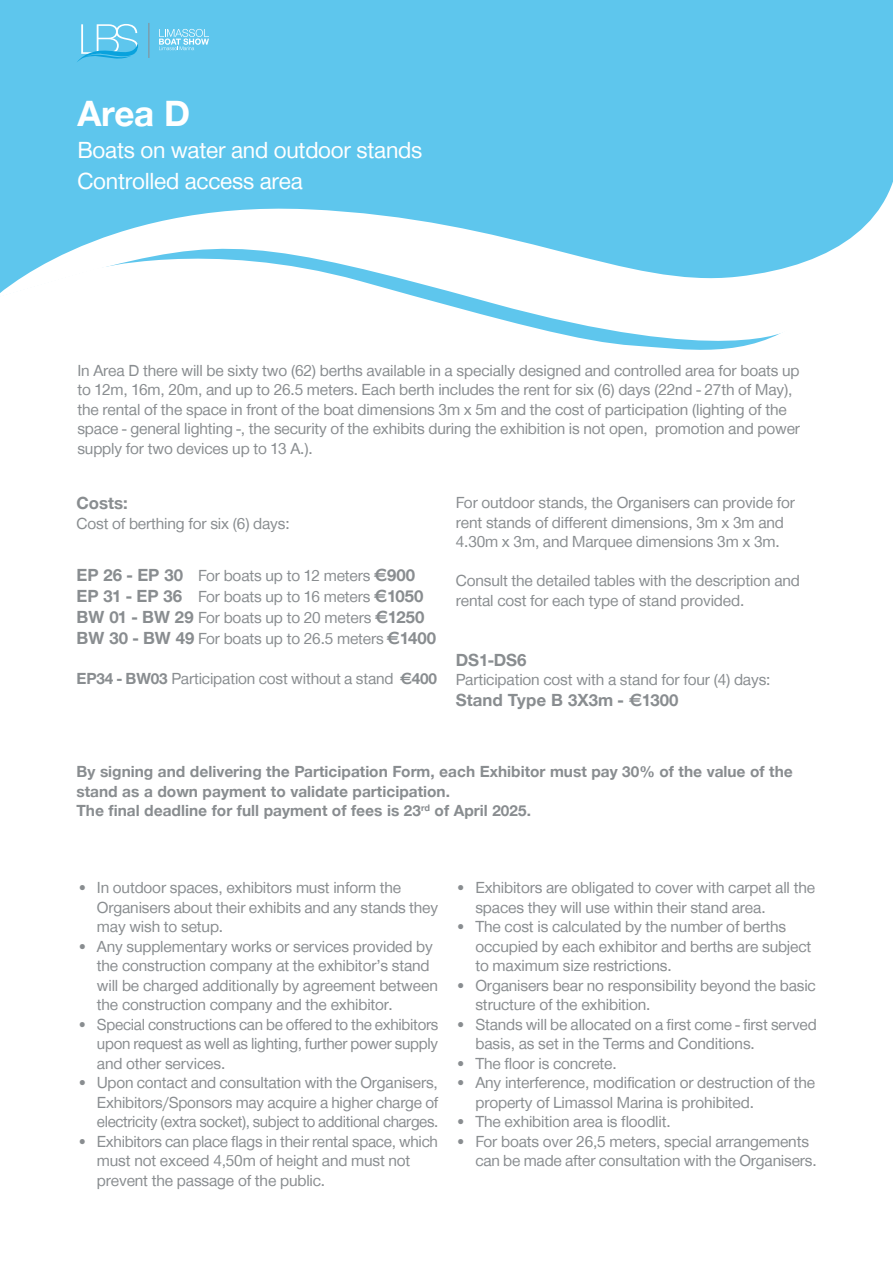
<style>
.page{position:relative;width:893px;height:1263px;background:#fff}
.page>*{position:absolute;margin:0;border:0;box-sizing:border-box;transform-origin:0 0}
.t1{font:700 37.5px "CF Helvetica";color:#fff}
.t2{font:24px/31.5px "CF Helvetica";letter-spacing:-.01em;color:#fff}
.t3{font:700 18px "CF Helvetica";color:#898d90}
.t4{font:16.5px/19.5px "CF Helvetica";letter-spacing:-.01em;color:#898d90}
.t5{font:700 16.5px/19.5px "CF Helvetica";color:#898d90}
.s1{font-weight:700;font-size:18px}
.s2{font-weight:700}
</style>
<div class="page">
<div style="left:0;top:0;width:893px;height:364px;background:#5ec6ed"></div>
<svg style="left:100px;top:182px;width:793px;height:57px"></svg>
<svg style="left:0;top:239px;width:893px;height:125px;fill:#fff"></svg>
<svg style="left:77px;top:24px;width:61px;height:38px"></svg>
<hr style="left:149px;top:23px;width:1px;height:35px;background:#898c8f">
<svg style="left:159px;top:29px;width:50px;height:21px"></svg>
<h1 class="t1" style="left:77px;top:94px;width:114px">Area D</h1>
<h2 class="t2" style="left:77px;top:134px;width:346px">Boats on water and outdoor stands<br>Controlled access area</h2>
<p class="t4" style="left:77px;top:361px;width:724px">In Area D there will be sixty two (62) berths available in a specially designed and controlled area for boats up to 12m, 16m, 20m, and up to 26.5 meters. Each berth includes the rent for six (6) days (22nd - 27th of May), the rental of the space in front of the boat dimensions 3m x 5m and the cost of participation (lighting of the space - general lighting -, the security of the exhibits during the exhibition is not open, promotion and power supply for two devices up to 13 A.).</p>
<p class="t3" style="left:77px;top:494px;width:53px">Costs:</p>
<p class="t4" style="left:77px;top:513px;width:215px">Cost of berthing for six (6) days:</p>
<p class="t4" style="left:77px;top:565px;width:361px;line-height:21px"><span class="s1">EP 26 - EP 30</span> For boats up to 12 meters <span class="s1">€900<br>EP 31 - EP 36</span> For boats up to 16 meters <span class="s1">€1050<br>BW 01 - BW 29</span> For boats up to 20 meters <span class="s1">€1250<br>BW 30 - BW 49</span> For boats up to 26.5 meters <span class="s1">€1400</span></p>
<p class="t4" style="left:456px;top:493px;width:341px">For outdoor stands, the Organisers can provide for rent stands of different dimensions, 3m x 3m and<br>4.30m x 3m, and Marquee dimensions 3m x 3m.</p>
<p class="t4" style="left:456px;top:571px;width:346px">Consult the detailed tables with the description and rental cost for each type of stand provided.</p>
<p class="t4" style="left:77px;top:669px;width:362px"><span class="s2">ΕP34 - BW03</span> Participation cost without a stand <span class="s2">€400</span></p>
<p class="t3" style="left:456px;top:650px;width:72px">DS1-DS6</p>
<p class="t4" style="left:456px;top:670px;width:316px">Participation cost with a stand for four (4) days:</p>
<p class="t3" style="left:456px;top:691px;width:224px">Stand Type B 3Χ3m - €1300</p>
<p class="t5" style="left:77px;top:762px;width:718px">By signing and delivering the Participation Form, each Exhibitor must pay 30% of the value of the stand as a down payment to validate participation.<br>The final deadline for full payment of fees is 23<sup>rd</sup> of April 2025.</p>
<p class="t4" style="left:97px;top:878px;width:343px;text-indent:-20px">• In outdoor spaces, exhibitors must inform the<br>Organisers about their exhibits and any stands they may wish to setup.</p>
<p class="t4" style="left:97px;top:937px;width:342px;text-indent:-20px">• Any supplementary works or services provided by the construction company at the exhibitor’s stand will be charged additionally by agreement between the construction company and the exhibitor.</p>
<p class="t4" style="left:97px;top:1015px;width:343px;text-align:justify;text-indent:-19px">• Special constructions can be offered to the exhibitors upon request as well as lighting, further power supply and other services.</p>
<p class="t4" style="left:97px;top:1073px;width:343px;text-align:justify;text-indent:-19px">• Upon contact and consultation with the Organisers, Exhibitors/Sponsors may acquire a higher charge of electricity (extra socket), subject to additional charges.</p>
<p class="t4" style="left:97px;top:1132px;width:343px;text-indent:-20px">• Exhibitors can place flags in their rental space, which must not exceed 4,50m of height and must not prevent the passage of the public.</p>
<p class="t4" style="left:475px;top:878px;width:341px;text-indent:-20px">• Exhibitors are obligated to cover with carpet all the spaces they will use within their stand area.</p>
<p class="t4" style="left:475px;top:917px;width:337px;text-indent:-20px">• The cost is calculated by the number of berths occupied by each exhibitor and berths are subject to maximum size restrictions.</p>
<p class="t4" style="left:475px;top:976px;width:342px;text-indent:-20px">• Organisers bear no responsibility beyond the basic structure of the exhibition.</p>
<p class="t4" style="left:475px;top:1015px;width:343px;text-indent:-20px">• Stands will be allocated on a first come - first served basis, as set in the Terms and Conditions.</p>
<p class="t4" style="left:456px;top:1054px;width:162px">• The floor is concrete.</p>
<p class="t4" style="left:475px;top:1073px;width:341px;text-indent:-20px">• Any interference, modification or destruction of the property of Limassol Marina is prohibited.</p>
<p class="t4" style="left:456px;top:1112px;width:216px">• The exhibition area is floodlit.</p>
<p class="t4" style="left:475px;top:1132px;width:343px;text-indent:-19px">• For boats over 26,5 meters, special arrangements can be made after consultation with the Organisers.</p>
</div>
